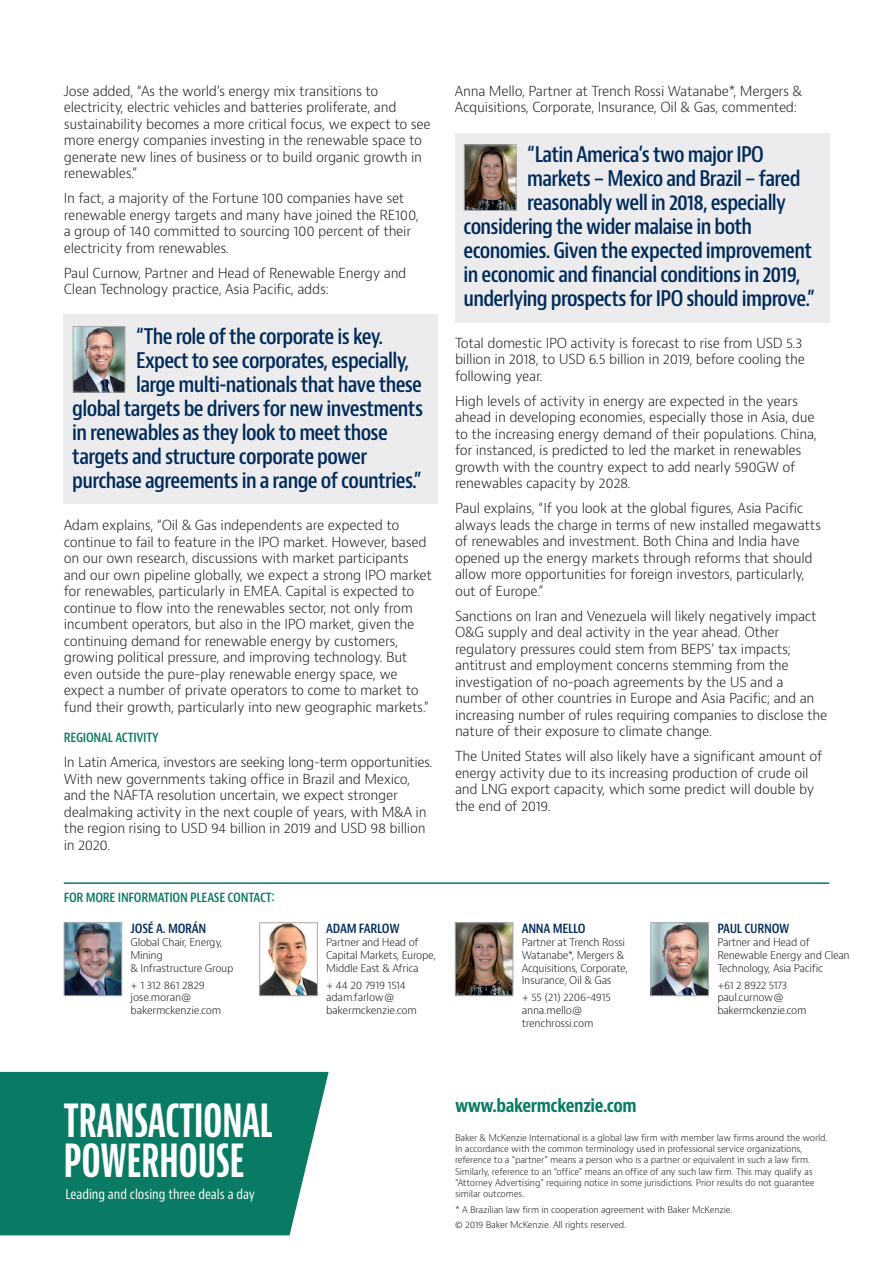
<style>
.page{position:relative;width:893px;height:1263px;background:#fff}
.page>*{position:absolute;margin:0;border:0;box-sizing:border-box;transform-origin:0 0}
.t1{font:44.55px/39.5px "Baker Mc Kenzie Bernini Cp Bd";color:#fff}
.t2{font:600 condensed 21px "Baker Mc Kenzie Bernini";letter-spacing:-.03em;color:#002a5a}
.t3{font:700 condensed 18px "Baker Mc Kenzie Bernini";letter-spacing:-.02em;color:#097a64}
.t4{font:300 13.5px/16.5px "Baker Mc Kenzie Bernini";letter-spacing:-.02em;color:#231f20}
.t5{font:600 condensed 13.5px "Baker Mc Kenzie Bernini";letter-spacing:-.02em;color:#097a64}
.t6{font:600 condensed 13.5px "Baker Mc Kenzie Bernini";letter-spacing:-.02em;color:#002a5a}
.t7{font:condensed 13.5px "Baker Mc Kenzie Bernini";color:#fff}
.t8{font:300 10.5px/12.8px "Baker Mc Kenzie Bernini";letter-spacing:-.03em;color:#231f20}
.t9{font:300 9px/11.2px "Baker Mc Kenzie Bernini";letter-spacing:-.02em;color:#231f20}
</style>
<div class="page">
<div style="left:455px;top:133px;width:374px;height:189px;background:#ececee"></div>
<div style="left:64px;top:315px;width:374px;height:189px;background:#ececee"></div>
<div style="left:0;top:1072px;width:329px;height:163px;background:#097a64"></div>
<img style="left:457px;top:924px;width:54px;height:70px">
<div style="left:455px;top:922px;width:58px;height:74px;border:1px solid #a8a9ad"></div>
<img style="left:261px;top:924px;width:55px;height:70px">
<div style="left:259px;top:922px;width:59px;height:74px;border:1px solid #a8a9ad"></div>
<hr style="left:64px;top:882px;width:765px;height:2px;background:#097a64">
<img style="left:66px;top:924px;width:54px;height:70px">
<div style="left:64px;top:922px;width:58px;height:74px;border:1px solid #a8a9ad"></div>
<img style="left:653px;top:924px;width:54px;height:70px">
<div style="left:651px;top:922px;width:58px;height:74px;border:1px solid #a8a9ad"></div>
<img style="left:466px;top:147px;width:48px;height:62px">
<div style="left:464px;top:145px;width:52px;height:66px;border:1px solid #a8a9ad"></div>
<img style="left:75px;top:328px;width:48px;height:62px">
<div style="left:73px;top:326px;width:52px;height:66px;border:1px solid #a8a9ad"></div>
<p class="t4" style="left:64px;top:83px;width:368px">Jose added, “As the world’s energy mix transitions to electricity, electric vehicles and batteries proliferate, and sustainability becomes a more critical focus, we expect to see more energy companies investing in the renewable space to generate new lines of business or to build organic growth in renewables.”</p>
<p class="t4" style="left:64px;top:190px;width:356px">In fact, a majority of the Fortune 100 companies have set renewable energy targets and many have joined the RE100, a group of 140 committed to sourcing 100 percent of their electricity from renewables.</p>
<p class="t4" style="left:64px;top:265px;width:344px">Paul Curnow, Partner and Head of Renewable Energy and<br>Clean Technology practice, Asia Pacific, adds:</p>
<h2 class="t2" style="left:136px;top:324px;width:249px">“The role of the corporate is key.</h2>
<h2 class="t2" style="left:136px;top:348px;width:275px">Expect to see corporates, especially,</h2>
<h2 class="t2" style="left:136px;top:372px;width:288px">large multi-nationals that have these</h2>
<h2 class="t2" style="left:72px;top:396px;width:352px">global targets be drivers for new investments</h2>
<h2 class="t2" style="left:72px;top:420px;width:317px">in renewables as they look to meet those</h2>
<h2 class="t2" style="left:72px;top:444px;width:297px">targets and structure corporate power</h2>
<h2 class="t2" style="left:72px;top:468px;width:351px">purchase agreements in a range of countries.”</h2>
<p class="t4" style="left:64px;top:517px;width:370px">Adam explains, “Oil &amp; Gas independents are expected to continue to fail to feature in the IPO market. However, based on our own research, discussions with market participants and our own pipeline globally, we expect a strong IPO market for renewables, particularly in EMEA. Capital is expected to continue to flow into the renewables sector, not only from incumbent operators, but also in the IPO market, given the continuing demand for renewable energy by customers, growing political pressure, and improving technology. But even outside the pure-play renewable energy space, we expect a number of private operators to come to market to fund their growth, particularly into new geographic markets.”</p>
<p class="t5" style="left:64px;top:729px;width:96px">REGIONAL ACTIVITY</p>
<p class="t4" style="left:64px;top:754px;width:370px">In Latin America, investors are seeking long-term opportunities.<br>With new governments taking office in Brazil and Mexico, and the NAFTA resolution uncertain, we expect stronger dealmaking activity in the next couple of years, with M&amp;A in the region rising to USD 94 billion in 2019 and USD 98 billion in 2020.</p>
<p class="t5" style="left:64px;top:889px;width:212px">FOR MORE INFORMATION PLEASE CONTACT:</p>
<p class="t6" style="left:131px;top:920px;width:77px">JOSÉ A. MORÁN</p>
<p class="t8" style="left:131px;top:936px;width:104px">Global Chair, Energy,<br>Mining<br>&amp; Infrastructure Group</p>
<p class="t8" style="left:131px;top:978px;width:92px">+ 1 312 861 2829 jose.moran@ bakermckenzie.com</p>
<p class="t6" style="left:326px;top:920px;width:75px">ADAM FARLOW</p>
<p class="t8" style="left:326px;top:936px;width:111px">Partner and Head of<br>Capital Markets, Europe,<br>Middle East &amp; Africa</p>
<p class="t8" style="left:326px;top:978px;width:92px">+ 44 20 7919 1514 adam.farlow@ bakermckenzie.com</p>
<p class="t4" style="left:455px;top:83px;width:349px">Anna Mello, Partner at Trench Rossi Watanabe*, Mergers &amp;<br>Acquisitions, Corporate, Insurance, Oil &amp; Gas, commented:</p>
<h2 class="t2" style="left:527px;top:142px;width:238px">“Latin America’s two major IPO</h2>
<h2 class="t2" style="left:527px;top:166px;width:275px">markets – Mexico and Brazil – fared</h2>
<h2 class="t2" style="left:527px;top:190px;width:260px">reasonably well in 2018, especially</h2>
<h2 class="t2" style="left:463px;top:214px;width:290px">considering the wider malaise in both</h2>
<h2 class="t2" style="left:463px;top:238px;width:350px">economies. Given the expected improvement</h2>
<h2 class="t2" style="left:463px;top:262px;width:339px">in economic and financial conditions in 2019,</h2>
<h2 class="t2" style="left:463px;top:286px;width:353px">underlying prospects for IPO should improve.”</h2>
<p class="t4" style="left:455px;top:335px;width:352px">Total domestic IPO activity is forecast to rise from USD 5.3 billion in 2018, to USD 6.5 billion in 2019, before cooling the following year.</p>
<p class="t4" style="left:455px;top:393px;width:363px">High levels of activity in energy are expected in the years ahead in developing economies, especially those in Asia, due to the increasing energy demand of their populations. China, for instanced, is predicted to led the market in renewables growth with the country expect to add nearly 590GW of renewables capacity by 2028.</p>
<p class="t4" style="left:455px;top:500px;width:368px">Paul explains, “If you look at the global figures, Asia Pacific always leads the charge in terms of new installed megawatts of renewables and investment. Both China and India have opened up the energy markets through reforms that should allow more opportunities for foreign investors, particularly, out of Europe.”</p>
<p class="t4" style="left:455px;top:608px;width:374px">Sanctions on Iran and Venezuela will likely negatively impact O&amp;G supply and deal activity in the year ahead. Other regulatory pressures could stem from BEPS’ tax impacts; antitrust and employment concerns stemming from the investigation of no-poach agreements by the US and a number of other countries in Europe and Asia Pacific; and an increasing number of rules requiring companies to disclose the nature of their exposure to climate change.</p>
<p class="t4" style="left:455px;top:748px;width:369px">The United States will also likely have a significant amount of energy activity due to its increasing production of crude oil and LNG export capacity, which some predict will double by the end of 2019.</p>
<p class="t6" style="left:522px;top:920px;width:65px">ANNA MELLO</p>
<p class="t8" style="left:522px;top:936px;width:108px">Partner at Trench Rossi<br>Watanabe*, Mergers &amp;<br>Acquisitions, Corporate,<br>Insurance, Oil &amp; Gas</p>
<p class="t8" style="left:522px;top:991px;width:91px">+ 55 (21) 2206-4915 anna.mello@ trenchrossi.com</p>
<p class="t6" style="left:717px;top:920px;width:74px">PAUL CURNOW</p>
<p class="t8" style="left:717px;top:936px;width:134px">Partner and Head of<br>Renewable Energy and Clean<br>Technology, Asia Pacific</p>
<p class="t8" style="left:717px;top:978px;width:91px">+61 2 8922 5173 paul.curnow@ bakermckenzie.com</p>
<h1 class="t1" style="left:64px;top:1103px;width:210px">TRANSACTIONAL<br>POWERHOUSE</h1>
<p class="t7" style="left:65px;top:1185px;width:191px">Leading and closing three deals a day</p>
<h3 class="t3" style="left:455px;top:1095px;width:183px">www.bakermckenzie.com</h3>
<p class="t9" style="left:455px;top:1132px;width:374px">Baker &amp; McKenzie International is a global law firm with member law firms around the world.<br>In accordance with the common terminology used in professional service organizations, reference to a “partner” means a person who is a partner or equivalent in such a law firm.<br>Similarly, reference to an “office” means an office of any such law firm. This may qualify as “Attorney Advertising” requiring notice in some jurisdictions. Prior results do not guarantee similar outcomes.</p>
<p class="t9" style="left:455px;top:1202px;width:279px;line-height:15.5px">* A Brazilian law firm in cooperation agreement with Baker McKenzie. © 2019 Baker McKenzie. All rights reserved.</p>
</div>
